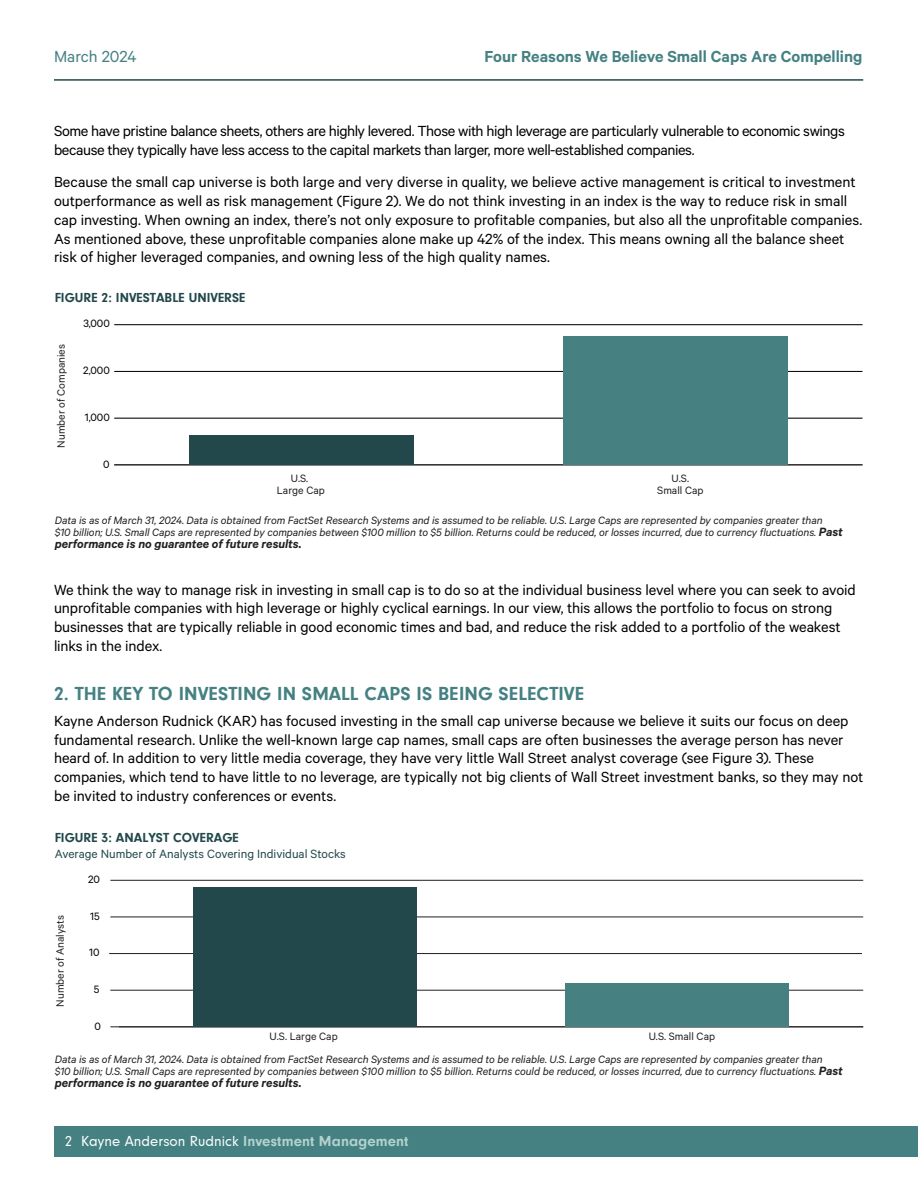
<style>
.page{position:relative;width:918px;height:1188px;background:#fff}
.page>*{position:absolute;margin:0;border:0;box-sizing:border-box;transform-origin:0 0}
.t1{font:700 19.5px "Neuzeit Gro";letter-spacing:.005em;color:#458182}
.t2{font:600 18px "Calibre";color:#458182}
.t3{font:18px "Calibre";color:#458182}
.t4{font:16.5px/18.8px "Calibre";letter-spacing:-.005em;color:#000}
.t5{font:16.5px/18.8px "Calibre";letter-spacing:-.03em;color:#000}
.t6{font:15px "Neuzeit Gro";color:#fff}
.t7{font:italic 600 13.5px "Calibre";letter-spacing:-.005em;color:#221f1f}
.t8{font:700 13.5px "Neuzeit Gro";color:#22484b}
.t9{font:13.5px "Calibre";color:#22484b}
.t10{font:italic 12px/12px "Calibre";letter-spacing:-.005em;color:#221f1f}
.t11{font:12px/12px "Calibre";color:#231f20;text-align:center}
.t12{font:12px "Calibre";color:#000}
.s1{font-weight:600;font-size:13.5px}
.s2{font-weight:700;color:#b4d1ce}
</style>
<div class="page">
<hr style="left:54px;top:79px;width:809px;height:2px;background:#22484b">
<div style="left:54px;top:1126px;width:864px;height:30px;background:#458182"></div>
<hr style="left:114px;top:464px;width:748px;height:1px;background:#231f20">
<hr style="left:114px;top:418px;width:748px;height:1px;background:#000">
<hr style="left:114px;top:371px;width:748px;height:1px;background:#000">
<hr style="left:114px;top:324px;width:748px;height:1px;background:#000">
<div style="left:189px;top:435px;width:225px;height:30px;background:#22484b"></div>
<div style="left:563px;top:336px;width:225px;height:129px;background:#468080"></div>
<hr style="left:110px;top:1026px;width:753px;height:1px;background:#231f20">
<hr style="left:110px;top:990px;width:753px;height:1px;background:#231f20">
<hr style="left:109px;top:953px;width:753px;height:1px;background:#231f20">
<hr style="left:110px;top:917px;width:753px;height:1px;background:#231f20">
<hr style="left:110px;top:880px;width:753px;height:1px;background:#231f20">
<div style="left:193px;top:888px;width:224px;height:139px;background:#22484b"></div>
<div style="left:566px;top:983px;width:223px;height:44px;background:#468080"></div>
<p class="t3" style="left:54px;top:46px;width:84px">March 2024</p>
<p class="t2" style="left:485px;top:46px;width:379px">Four Reasons We Believe Small Caps Are Compelling</p>
<p class="t5" style="left:54px;top:121px;width:792px">Some have pristine balance sheets, others are highly levered. Those with high leverage are particularly vulnerable to economic swings because they typically have less access to the capital markets than larger, more well-established companies.</p>
<p class="t4" style="left:54px;top:172px;width:810px">Because the small cap universe is both large and very diverse in quality, we believe active management is critical to investment outperformance as well as risk management (Figure 2). We do not think investing in an index is the way to reduce risk in small cap investing. When owning an index, there’s not only exposure to profitable companies, but also all the unprofitable companies.<br>As mentioned above, these unprofitable companies alone make up 42% of the index. This means owning all the balance sheet risk of higher leveraged companies, and owning less of the high quality names.</p>
<p class="t8" style="left:55px;top:290px;width:192px">FIGURE 2: INVESTABLE UNIVERSE</p>
<p class="t11" style="left:55px;top:448px;width:105px;rotate:-90deg">Number of Companies</p>
<p class="t12" style="left:83px;top:317px;width:28px">3,000</p>
<p class="t12" style="left:83px;top:363px;width:28px">2,000</p>
<p class="t12" style="left:85px;top:410px;width:27px">1,000</p>
<p class="t12" style="left:103px;top:457px;width:8px">0</p>
<p class="t11" style="left:277px;top:472px;width:49px">U.S.<br>Large Cap</p>
<p class="t11" style="left:657px;top:472px;width:48px">U.S.<br>Small Cap</p>
<p class="t10" style="left:55px;top:514px;width:789px">Data is as of March 31, 2024. Data is obtained from FactSet Research Systems and is assumed to be reliable. U.S. Large Caps are represented by companies greater than<br>$10 billion; U.S. Small Caps are represented by companies between $100 million to $5 billion. Returns could be reduced, or losses incurred, due to currency fluctuations. <span class="s1">Past</span></p>
<p class="t7" style="left:55px;top:536px;width:248px">performance is no guarantee of future results.</p>
<p class="t4" style="left:54px;top:579px;width:803px">We think the way to manage risk in investing in small cap is to do so at the individual business level where you can seek to avoid unprofitable companies with high leverage or highly cyclical earnings. In our view, this allows the portfolio to focus on strong businesses that are typically reliable in good economic times and bad, and reduce the risk added to a portfolio of the weakest links in the index.</p>
<p class="t1" style="left:54px;top:683px;width:532px">2. THE KEY TO INVESTING IN SMALL CAPS IS BEING SELECTIVE</p>
<p class="t4" style="left:54px;top:711px;width:811px">Kayne Anderson Rudnick (KAR) has focused investing in the small cap universe because we believe it suits our focus on deep fundamental research. Unlike the well-known large cap names, small caps are often businesses the average person has never heard of. In addition to very little media coverage, they have very little Wall Street analyst coverage (see Figure 3). These companies, which tend to have little to no leverage, are typically not big clients of Wall Street investment banks, so they may not be invited to industry conferences or events.</p>
<p class="t8" style="left:55px;top:830px;width:186px">FIGURE 3: ANALYST COVERAGE</p>
<p class="t9" style="left:55px;top:846px;width:293px">Average Number of Analysts Covering Individual Stocks</p>
<p class="t11" style="left:54px;top:1007px;width:93px;rotate:-90deg">Number of Analysts</p>
<p class="t12" style="left:88px;top:872px;width:13px">20</p>
<p class="t12" style="left:90px;top:909px;width:11px">15</p>
<p class="t12" style="left:89px;top:945px;width:12px">10</p>
<p class="t12" style="left:94px;top:982px;width:7px">5</p>
<p class="t12" style="left:94px;top:1020px;width:8px">0</p>
<p class="t11" style="left:270px;top:1030px;width:70px">U.S. Large Cap</p>
<p class="t11" style="left:649px;top:1030px;width:68px">U.S. Small Cap</p>
<p class="t10" style="left:55px;top:1053px;width:789px">Data is as of March 31, 2024. Data is obtained from FactSet Research Systems and is assumed to be reliable. U.S. Large Caps are represented by companies greater than<br>$10 billion; U.S. Small Caps are represented by companies between $100 million to $5 billion. Returns could be reduced, or losses incurred, due to currency fluctuations. <span class="s1">Past</span></p>
<p class="t7" style="left:55px;top:1075px;width:248px">performance is no guarantee of future results.</p>
<p class="t6" style="left:65px;top:1133px;width:345px">2 Kayne Anderson Rudnick <span class="s2">Investment Management</span></p>
</div>
